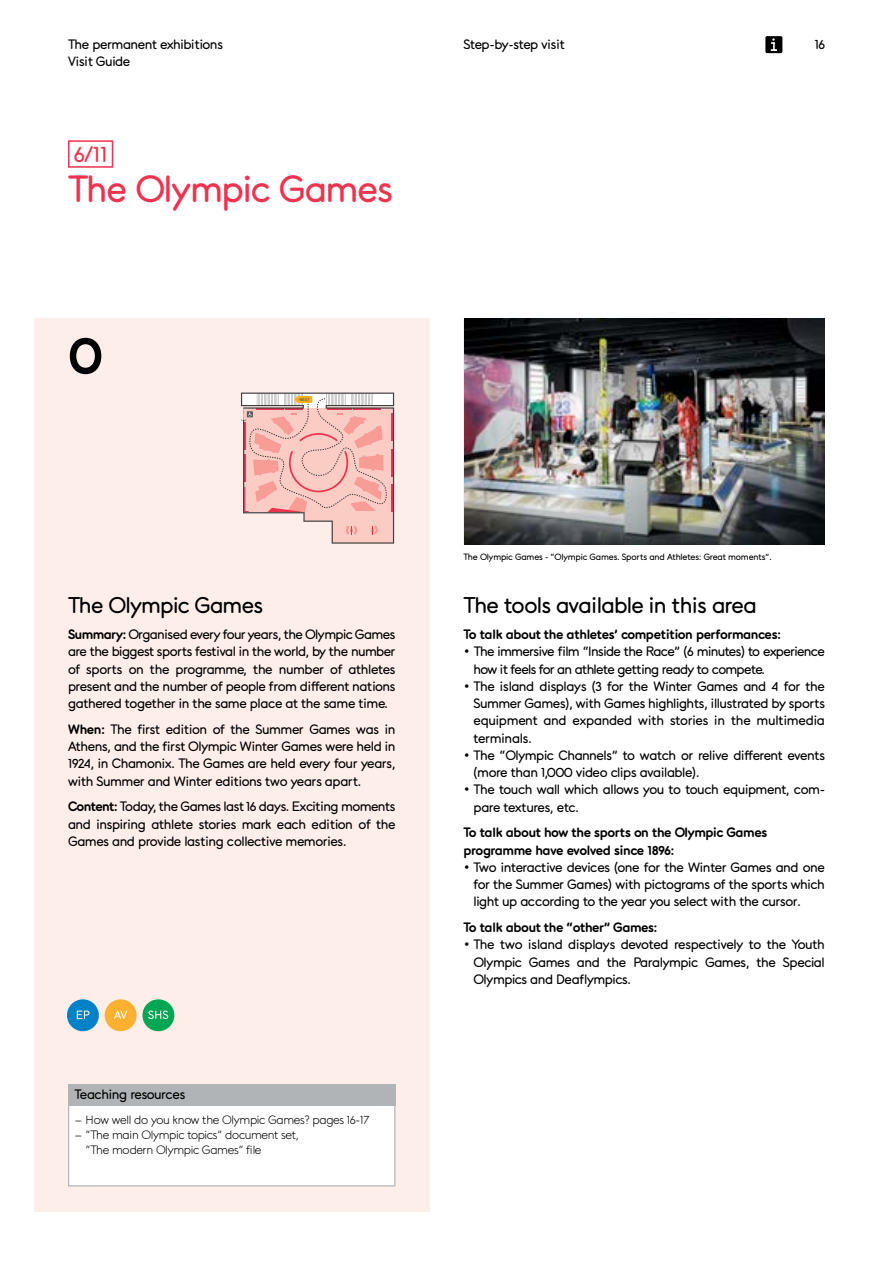
<style>
.page{position:relative;width:893px;height:1263px;background:#fff}
.page>*{position:absolute;margin:0;border:0;box-sizing:border-box;transform-origin:0 0}
.t1{font:700 52.5px "TOM";color:#000}
.t2{font:37.5px "TOM";letter-spacing:-.025em;color:#ee334f}
.t3{font:22.5px "TOM";letter-spacing:-.025em;color:#000}
.t4{font:22.5px "TOM";color:#ee334f}
.t5{font:13.5px/17.2px "TOM";letter-spacing:-.025em;color:#000;text-align:justify}
.t6{font:700 13.5px/17.2px "TOM";letter-spacing:-.02em;color:#000}
.t7{font:300 12px/15px "TOM";letter-spacing:-.03em;color:#000}
.t8{font:9px "TOM";letter-spacing:-.015em;color:#000}
.t9{font:700 3.9px "TOM";color:#58595b}
.s1{font-weight:700}
</style>
<div class="page">
<div style="left:765px;top:36px;width:17px;height:17px;background:#000;border-radius:2px"></div>
<svg style="left:771px;top:38px;width:6px;height:13px"></svg>
<div style="left:34px;top:319px;width:395px;height:893px;background:#feeeea"></div>
<img style="left:464px;top:319px;width:360px;height:225px">
<div style="left:68px;top:140px;width:45px;height:28px;border:2px solid #ee334f"></div>
<div style="left:67px;top:999px;width:32px;height:32px;background:#0081c8;border-radius:50%"></div>
<svg style="left:77px;top:1010px;width:13px;height:9px"></svg>
<div style="left:105px;top:999px;width:32px;height:32px;background:#fcb131;border-radius:50%"></div>
<svg style="left:114px;top:1010px;width:13px;height:9px"></svg>
<div style="left:69px;top:1085px;width:326px;height:101px;background:#fff"></div>
<div style="left:68px;top:1084px;width:327px;height:102px;border:1px solid #b1b4b6"></div>
<div style="left:68px;top:1084px;width:327px;height:22px;background:#b1b4b6"></div>
<div style="left:142px;top:999px;width:32px;height:32px;background:#00a651;border-radius:50%"></div>
<svg style="left:148px;top:1010px;width:20px;height:9px"></svg>
<svg style="left:241px;top:393px;width:153px;height:151px;background:#efbfba"></svg>
<p class="t5" style="left:68px;top:35px;width:156px">The permanent exhibitions</p>
<p class="t5" style="left:463px;top:35px;width:103px">Step-by-step visit</p>
<p class="t5" style="left:815px;top:35px;width:12px">16</p>
<p class="t5" style="left:68px;top:52px;width:64px">Visit Guide</p>
<h3 class="t4" style="left:74px;top:139px;width:35px">6/11</h3>
<h2 class="t2" style="left:68px;top:164px;width:326px">The Olympic Games</h2>
<h1 class="t1" style="left:68px;top:319px;width:37px">0</h1>
<p class="t9" style="left:299px;top:397px;width:12px">NEXT</p>
<h3 class="t3" style="left:68px;top:590px;width:196px">The Olympic Games</h3>
<p class="t5" style="left:68px;top:625px;width:329px"><span class="s1">Summary:</span> Organised every four years, the Olympic Games are the biggest sports festival in the world, by the number of sports on the programme, the number of athletes present and the number of people from different nations gathered together in the same place at the same time.</p>
<p class="t5" style="left:68px;top:720px;width:329px"><span class="s1">When:</span> The first edition of the Summer Games was in Athens, and the first Olympic Winter Games were held in 1924, in Chamonix. The Games are held every four years, with Summer and Winter editions two years apart.</p>
<p class="t5" style="left:68px;top:797px;width:329px"><span class="s1">Content:</span> Today, the Games last 16 days. Exciting moments and inspiring athlete stories mark each edition of the Games and provide lasting collective memories.</p>
<p class="t5" style="left:74px;top:1085px;width:112px">Teaching resources</p>
<p class="t7" style="left:76px;top:1112px;width:295px">– How well do you know the Olympic Games? pages 16-17</p>
<p class="t7" style="left:86px;top:1127px;width:215px;text-indent:-10px">– “The main Olympic topics” document set, “The modern Olympic Games” file</p>
<p class="t8" style="left:463px;top:551px;width:310px">The Olympic Games - “Olympic Games. Sports and Athletes: Great moments”.</p>
<h3 class="t3" style="left:463px;top:590px;width:295px">The tools available in this area</h3>
<p class="t6" style="left:463px;top:625px;width:319px">To talk about the athletes’ competition performances:</p>
<p class="t5" style="left:473px;top:642px;width:353px;text-indent:-10px">• The immersive film “Inside the Race” (6 minutes) to experience how it feels for an athlete getting ready to compete.</p>
<p class="t5" style="left:473px;top:677px;width:353px;text-indent:-10px">• The island displays (3 for the Winter Games and 4 for the Summer Games), with Games highlights, illustrated by sports equipment and expanded with stories in the multimedia terminals.</p>
<p class="t5" style="left:473px;top:746px;width:353px;text-indent:-10px">• The “Olympic Channels” to watch or relive different events (more than 1,000 video clips available).</p>
<p class="t5" style="left:473px;top:780px;width:353px;text-indent:-10px">• The touch wall which allows you to touch equipment, com&shy;pare textures, etc.</p>
<p class="t6" style="left:463px;top:823px;width:305px">To talk about how the sports on the Olympic Games programme have evolved since 1896:</p>
<p class="t5" style="left:473px;top:858px;width:353px;text-indent:-10px">• Two interactive devices (one for the Winter Games and one for the Summer Games) with pictograms of the sports which light up according to the year you select with the cursor.</p>
<p class="t6" style="left:463px;top:918px;width:195px">To talk about the “other” Games:</p>
<p class="t5" style="left:473px;top:935px;width:353px;text-indent:-10px">• The two island displays devoted respectively to the Youth Olympic Games and the Paralympic Games, the Special Olympics and Deaflympics.</p>
</div>
